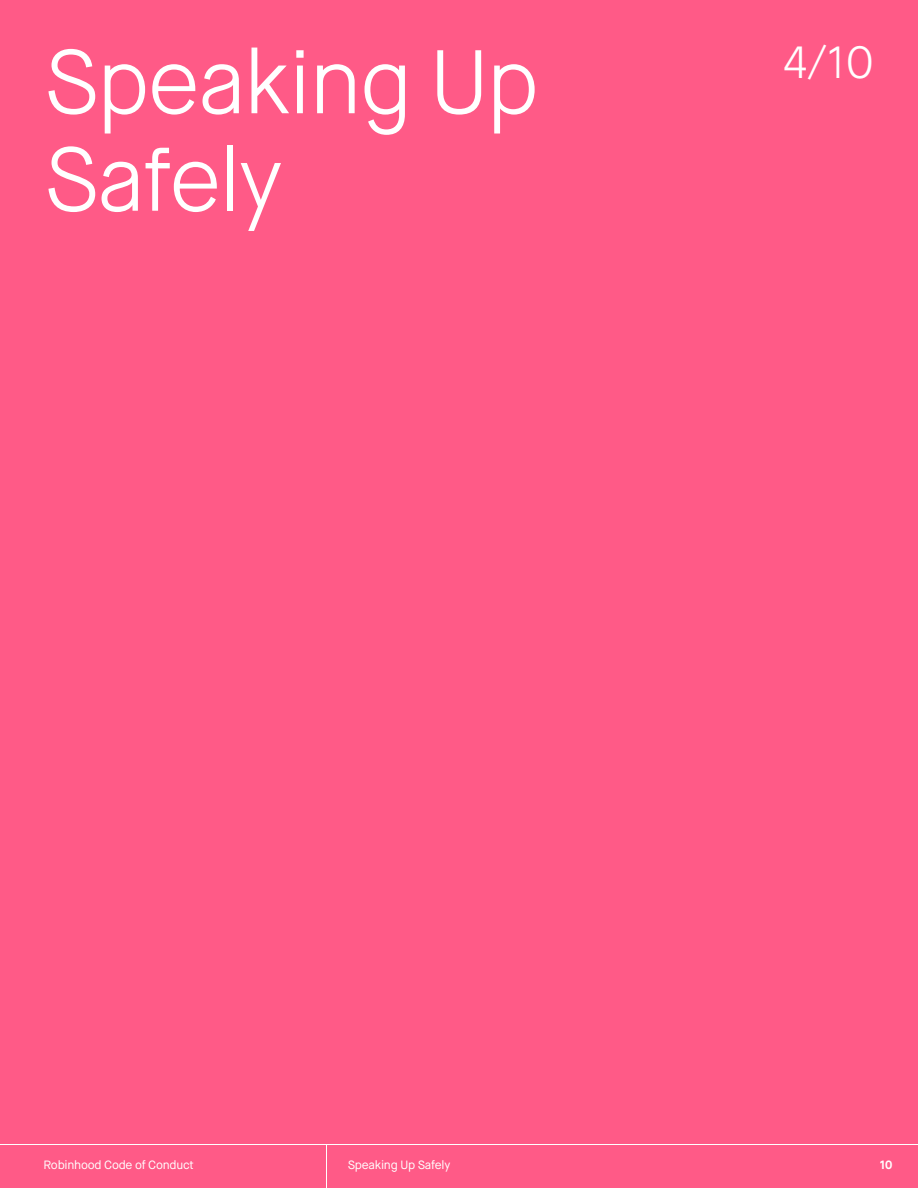
<style>
.page{position:relative;width:918px;height:1188px;background:#ff5a87}
.page>*{position:absolute;margin:0;border:0;box-sizing:border-box;transform-origin:0 0}
.t1{font:300 90px/97.5px "Capsule Sans";letter-spacing:-.03em;color:#fff}
.t2{font:300 45px "Capsule Sans";color:#fff}
.t3{font:12px "Capsule Sans";letter-spacing:-.02em;color:#fff}
.t4{font:700 12px "Capsule Sans";color:#fff}
</style>
<div class="page">
<hr style="left:0;top:1144px;width:918px;height:1px;background:#fff">
<hr style="left:326px;top:1144px;width:1px;height:44px;background:#fff">
<h1 class="t1" style="left:44px;top:34px;width:498px">Speaking Up<br>Safely</h1>
<h2 class="t2" style="left:783px;top:35px;width:93px">4/10</h2>
<p class="t3" style="left:44px;top:1158px;width:152px">Robinhood Code of Conduct</p>
<p class="t3" style="left:348px;top:1158px;width:104px">Speaking Up Safely</p>
<p class="t4" style="left:880px;top:1158px;width:14px">10</p>
</div>
